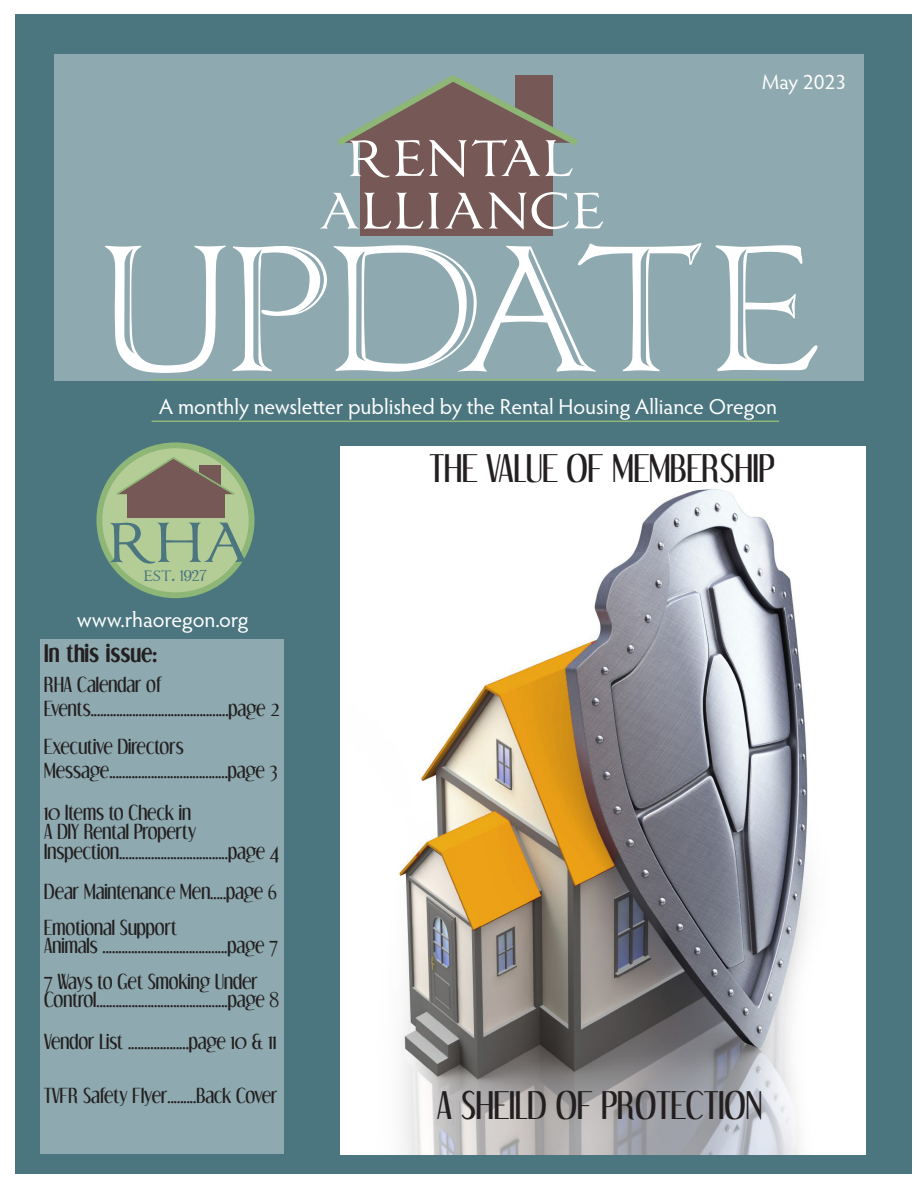
<style>
.page{position:relative;width:918px;height:1188px;background:#fff}
.page>*{position:absolute;margin:0;border:0;box-sizing:border-box;transform-origin:0 0}
.t1{font:67.95px "Chocolate Box";color:#4b7680}
.t2{font:33px "Dream Orphans";color:#231f20}
.t3{font:21.75px "Hypatia Sans Pro";color:#fff}
.t4{font:700 21px "Dream Orphans";color:#231f20}
.t5{font:21px "Hypatia Sans Pro";color:#fff}
.t6{font:18.15px "Chocolate Box";color:#4b7680}
.t7{font:18px/19.5px "Dream Orphans";color:#231f20}
.s1{font-size:13.65px}
</style>
<div class="page">
<div style="left:16px;top:14px;width:896px;height:1160px;background:#4b7680"></div>
<div style="left:54px;top:54px;width:810px;height:326px;background:#8ea9af"></div>
<div style="left:360px;top:139px;width:192px;height:97px;background:#765856"></div>
<hr style="left:151px;top:379px;width:628px;height:1px;background:#8db677">
<hr style="left:152px;top:421px;width:627px;height:1px;background:#8db677">
<div style="left:99px;top:445px;width:153px;height:150px;background:#b4cc95;border-radius:50%"></div>
<div style="left:96px;top:442px;width:159px;height:156px;border:6px solid #8db677;border-radius:50%"></div>
<div style="left:127px;top:492px;width:97px;height:26px;background:#765856"></div>
<svg style="left:114px;top:456px;width:123px;height:40px"></svg>
<svg style="left:337px;top:75px;width:241px;height:103px"></svg>
<svg style="left:319px;top:192px;width:284px;height:38px"></svg>
<svg style="left:105px;top:246px;width:121px;height:127px"></svg>
<svg style="left:233px;top:246px;width:94px;height:125px"></svg>
<svg style="left:334px;top:243px;width:368px;height:129px"></svg>
<svg style="left:716px;top:245px;width:102px;height:126px"></svg>
<div style="left:40px;top:639px;width:243px;height:515px;background:#8ea9af"></div>
<img style="left:341px;top:447px;width:525px;height:707px">
<p class="t5" style="left:762px;top:68px;width:86px">May 2023</p>
<p class="t3" style="left:159px;top:392px;width:619px">A monthly newsletter published by the Rental Housing Alliance Oregon</p>
<h1 class="t1" style="left:109px;top:504px;width:142px">RHA</h1>
<p class="t6" style="left:144px;top:566px;width:65px">EST. <span class="s1">1927</span></p>
<p class="t3" style="left:77px;top:605px;width:173px">www.rhaoregon.org</p>
<p class="t4" style="left:44px;top:641px;width:115px">In this issue:</p>
<p class="t7" style="left:44px;top:675px;width:119px">RHA Calendar of</p>
<p class="t7" style="left:44px;top:699px;width:236px">Events...........................................page 2</p>
<p class="t7" style="left:44px;top:734px;width:235px;line-height:24px">Executive Directors<br>Message.....................................page 3</p>
<p class="t7" style="left:44px;top:803px;width:236px">10 Items to Check in<br>A DIY Rental Property<br>Inspection..................................page 4</p>
<p class="t7" style="left:44px;top:882px;width:234px">Dear Maintenance Men.....page 6</p>
<p class="t7" style="left:44px;top:919px;width:235px;line-height:18px">Emotional Support<br>Animals .......................................page 7</p>
<p class="t7" style="left:44px;top:973px;width:236px;line-height:18px">7 Ways to Get Smoking Under<br>Control.........................................page 8</p>
<p class="t7" style="left:44px;top:1032px;width:234px">Vendor List ...................page 10 &amp; 11</p>
<p class="t7" style="left:44px;top:1086px;width:235px">TVFR Safety Flyer.........Back Cover</p>
<p class="t2" style="left:430px;top:448px;width:346px">THE VALUE OF MEMBERSHIP</p>
<p class="t2" style="left:437px;top:1085px;width:327px">A SHEILD OF PROTECTION</p>
</div>
